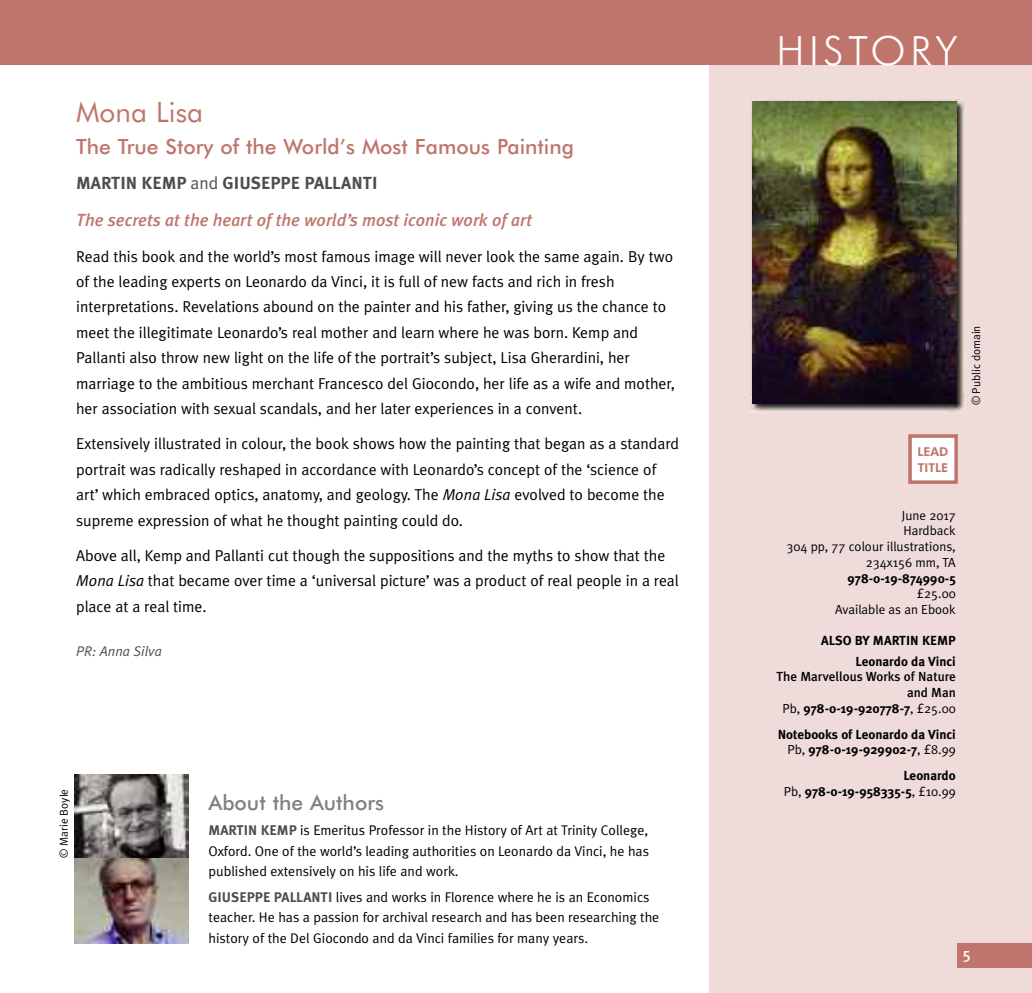
<style>
.page{position:relative;width:1032px;height:993px;background:#fff}
.page>*{position:absolute;margin:0;border:0;box-sizing:border-box;transform-origin:0 0}
.t1{font:300 40.25px "Futura BT";letter-spacing:.115em;color:#fff}
.t2{font:28px "Futura BT";color:#bf756b}
.t3{font:500 21px "Futura BT";color:#bf756b}
.t4{font:500 21px "Futura BT";color:#808080}
.t5{font:italic 500 17.5px/37.6px "Meta Plus";color:#bf756b}
.t6{font:15.75px/25.4px "Meta Plus Normal";color:#000}
.t7{font:500 15.75px "Meta Plus";color:#fff}
.t8{font:14px/20.7px "Meta Plus Normal";color:#000;text-align:justify}
.t9{font:italic 14px "Meta Plus Normal";color:#4d4d4d}
.t10{font:700 13.12px/15.8px "Meta Plus";color:#000;text-align:right}
.t11{font:13.12px/15.8px "Meta Plus Normal";color:#000;text-align:right}
.t12{font:500 13.12px/15.8px "Meta Plus";color:#000;text-align:right}
.t13{font:800 12.25px/15.8px "Futura BT";color:#bf756b}
.t14{font:11.38px "Meta Plus Normal";color:#000}
.s1{font-weight:700;font-style:normal;color:#4d4d4d}
.s2{font-family:"Meta Plus Normal";font-weight:400;font-style:normal;color:#4d4d4d}
.s3{font-style:italic}
.s4{font-family:"Meta Plus";font-weight:700;color:#4d4d4d}
.s5{font-family:"Meta Plus Normal";font-weight:400}
.s6{font-weight:700}
</style>
<div class="page">
<div style="left:709px;top:0;width:323px;height:992px;background:#efdcda"></div>
<div style="left:0;top:0;width:1032px;height:64px;background:#bf756b"></div>
<div style="left:957px;top:943px;width:75px;height:24px;background:#bf756b"></div>
<img style="left:751px;top:99px;width:214px;height:313px">
<img style="left:753px;top:101px;width:204px;height:302px">
<div style="left:912px;top:437px;width:42px;height:43px;background:#fff"></div>
<div style="left:908px;top:434px;width:50px;height:49px;border:4px solid #bf756b"></div>
<img style="left:74px;top:774px;width:115px;height:84px">
<img style="left:74px;top:858px;width:115px;height:85px">
<h2 class="t2" style="left:76px;top:101px;width:128px">Mona Lisa</h2>
<h3 class="t3" style="left:76px;top:138px;width:499px">The True Story of the World’s Most Famous Painting</h3>
<p class="t5" style="left:76px;top:164px;width:457px"><span class="s1">MARTIN KEMP</span> <span class="s2">and</span> <span class="s1">GIUSEPPE PALLANTI<br></span>The secrets at the heart of the world’s most iconic work of art</p>
<p class="t6" style="left:76px;top:243px;width:600px">Read this book and the world’s most famous image will never look the same again. By two of the leading experts on Leonardo da Vinci, it is full of new facts and rich in fresh interpretations. Revelations abound on the painter and his father, giving us the chance to meet the illegitimate Leonardo’s real mother and learn where he was born. Kemp and Pallanti also throw new light on the life of the portrait’s subject, Lisa Gherardini, her marriage to the ambitious merchant Francesco del Giocondo, her life as a wife and mother, her association with sexual scandals, and her later experiences in a convent.</p>
<p class="t6" style="left:76px;top:431px;width:604px">Extensively illustrated in colour, the book shows how the painting that began as a standard portrait was radically reshaped in accordance with Leonardo’s concept of the ‘science of art’ which embraced optics, anatomy, and geology. The <span class="s3">Mona Lisa</span> evolved to become the supreme expression of what he thought painting could do.</p>
<p class="t6" style="left:76px;top:542px;width:604px">Above all, Kemp and Pallanti cut though the suppositions and the myths to show that the<br><span class="s3">Mona Lisa</span> that became over time a ‘universal picture’ was a product of real people in a real place at a real time.</p>
<p class="t9" style="left:76px;top:642px;width:87px">PR: Anna Silva</p>
<p class="t14" style="left:57px;top:857px;width:70px;rotate:-90deg">© Marie Boyle</p>
<h3 class="t4" style="left:208px;top:794px;width:177px">About the Authors</h3>
<p class="t8" style="left:208px;top:819px;width:442px"><span class="s4">MARTIN KEMP</span> is Emeritus Professor in the History of Art at Trinity College, Oxford. One of the world’s leading authorities on Leonardo da Vinci, he has published extensively on his life and work.</p>
<p class="t8" style="left:208px;top:886px;width:452px;text-align:left"><span class="s4">GIUSEPPE PALLANTI</span> lives and works in Florence where he is an Economics teacher. He has a passion for archival research and has been researching the history of the Del Giocondo and da Vinci families for many years.</p>
<h1 class="t1" style="left:776px;top:34px;width:183px">HISTORY</h1>
<p class="t14" style="left:969px;top:405px;width:81px;rotate:-90deg">© Public domain</p>
<p class="t13" style="left:917px;top:444px;width:32px">LEAD<br>TITLE</p>
<p class="t11" style="left:786px;top:507px;width:171px">June 2017<br>Hardback<br>304 pp, 77 colour illustrations,<br>234x156 mm, TA</p>
<p class="t10" style="left:847px;top:570px;width:110px">978-0-19-874990-5</p>
<p class="t11" style="left:835px;top:585px;width:122px">£25.00<br>Available as an Ebook</p>
<p class="t10" style="left:821px;top:629px;width:136px;line-height:20.7px">ALSO BY MARTIN KEMP<br>Leonardo da Vinci</p>
<p class="t12" style="left:776px;top:668px;width:181px">The Marvellous Works of Nature and Man<br><span class="s5">Pb,</span> <span class="s6">978-0-19-920778-7</span><span class="s5">, £25.00</span></p>
<p class="t10" style="left:778px;top:725px;width:180px">Notebooks of Leonardo da Vinci<br><span class="s5">Pb,</span> 978-0-19-929902-7<span class="s5">, £8.99</span></p>
<p class="t10" style="left:784px;top:767px;width:173px">Leonardo<br><span class="s5">Pb,</span> 978-0-19-958335-5<span class="s5">, £10.99</span></p>
<p class="t7" style="left:963px;top:944px;width:10px">5</p>
</div>
